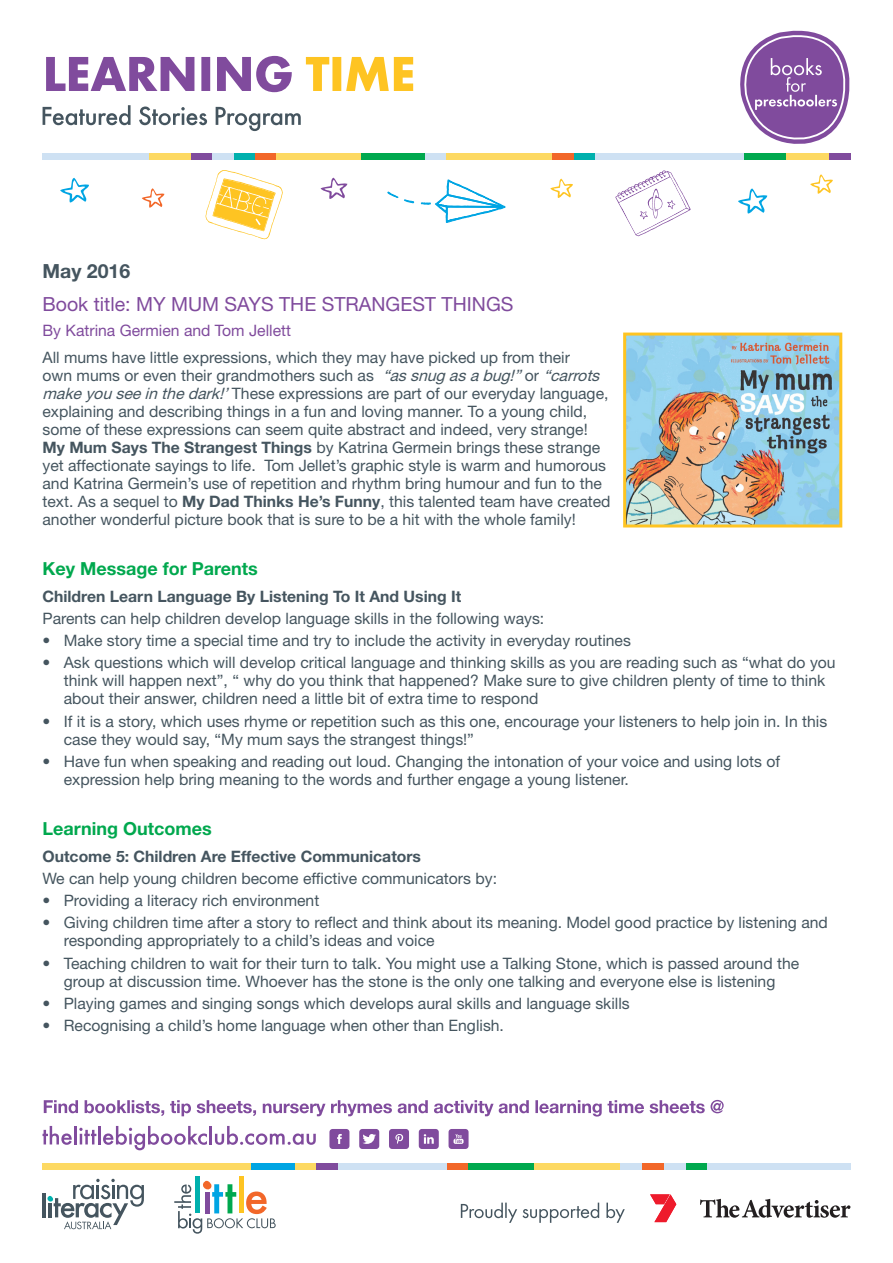
<style>
.page{position:relative;width:893px;height:1263px;background:#fff}
.page>*{position:absolute;margin:0;border:0;box-sizing:border-box;transform-origin:0 0}
.t1{font:19.5px "Helvetica Neue LT Std";color:#804b9d}
.Theme{font:700 19.5px "Helvetica Neue LT Std";color:#45555f}
.Act_Green_sub{font:700 18px "Helvetica Neue LT Std";color:#00a84e}
.Act_Body_bullets{font:15.75px/18px "Helvetica Neue LT Std";color:#45555f}
.Act_body{font:15.75px/18px "Helvetica Neue LT Std";color:#45555f}
.Act_body-2{font:700 15.75px "Helvetica Neue LT Std";color:#45555f}
.Act_Body_bullets-2{font:700 15.75px "Helvetica Neue LT Std";color:#45555f}
.t2{font:15.75px "Helvetica Neue LT Std";color:#804b9d}
.s1{font-style:italic}
.s2{font-weight:700}
</style>
<div class="page">
<svg style="left:740px;top:30px;width:110px;height:114px"></svg>
<div style="left:43px;top:153px;width:106px;height:7px;background:#cee1f3"></div>
<div style="left:149px;top:153px;width:42px;height:7px;background:#fdd962"></div>
<div style="left:191px;top:153px;width:22px;height:7px;background:#804b9d"></div>
<div style="left:213px;top:153px;width:21px;height:7px;background:#cee1f3"></div>
<div style="left:234px;top:153px;width:21px;height:7px;background:#00b0ad"></div>
<div style="left:255px;top:153px;width:21px;height:7px;background:#f26729"></div>
<div style="left:276px;top:153px;width:85px;height:7px;background:#fdd962"></div>
<div style="left:361px;top:153px;width:64px;height:7px;background:#00a84e"></div>
<div style="left:425px;top:153px;width:21px;height:7px;background:#cee1f3"></div>
<div style="left:446px;top:153px;width:107px;height:7px;background:#fdd962"></div>
<div style="left:553px;top:153px;width:21px;height:7px;background:#f26729"></div>
<div style="left:574px;top:153px;width:21px;height:7px;background:#00b0ad"></div>
<div style="left:595px;top:153px;width:149px;height:7px;background:#cee1f3"></div>
<div style="left:744px;top:153px;width:43px;height:7px;background:#00a84e"></div>
<div style="left:787px;top:153px;width:42px;height:7px;background:#fdd962"></div>
<div style="left:829px;top:153px;width:21px;height:7px;background:#804b9d"></div>
<svg style="left:461px;top:1202px;width:164px;height:21px"></svg>
<div style="left:707px;top:1163px;width:143px;height:6px;background:#cee1f3"></div>
<div style="left:685px;top:1163px;width:22px;height:6px;background:#00a84e"></div>
<div style="left:664px;top:1163px;width:21px;height:6px;background:#cee1f3"></div>
<div style="left:642px;top:1163px;width:22px;height:6px;background:#f26729"></div>
<div style="left:620px;top:1163px;width:22px;height:6px;background:#cee1f3"></div>
<div style="left:533px;top:1163px;width:87px;height:6px;background:#fdd962"></div>
<div style="left:468px;top:1163px;width:65px;height:6px;background:#00a84e"></div>
<div style="left:446px;top:1163px;width:22px;height:6px;background:#f26729"></div>
<div style="left:338px;top:1163px;width:108px;height:6px;background:#cee1f3"></div>
<div style="left:316px;top:1163px;width:22px;height:6px;background:#804b9d"></div>
<div style="left:294px;top:1163px;width:22px;height:6px;background:#fdd962"></div>
<div style="left:251px;top:1163px;width:43px;height:6px;background:#00a5e3"></div>
<div style="left:43px;top:1163px;width:208px;height:6px;background:#fdd962"></div>
<svg style="left:700px;top:1199px;width:150px;height:19px"></svg>
<svg style="left:650px;top:1194px;width:26px;height:28px"></svg>
<svg style="left:329px;top:1129px;width:20px;height:20px"></svg>
<svg style="left:419px;top:1129px;width:20px;height:20px"></svg>
<svg style="left:389px;top:1129px;width:20px;height:20px"></svg>
<svg style="left:449px;top:1129px;width:20px;height:20px"></svg>
<svg style="left:359px;top:1129px;width:20px;height:20px"></svg>
<svg style="left:43px;top:1126px;width:29px;height:19px"></svg>
<hr style="left:74px;top:1126px;width:3px;height:18px;background:#804b9d">
<svg style="left:79px;top:1128px;width:17px;height:16px"></svg>
<hr style="left:98px;top:1126px;width:3px;height:18px;background:#804b9d">
<svg style="left:103px;top:1126px;width:213px;height:24px"></svg>
<div style="left:195px;top:1176px;width:5px;height:37px;background:#00b0ad"></div>
<div style="left:239px;top:1176px;width:5px;height:37px;background:#fec422"></div>
<svg style="left:174px;top:1180px;width:102px;height:54px"></svg>
<svg style="left:44px;top:1100px;width:680px;height:16px"></svg>
<svg style="left:306px;top:57px;width:107px;height:34px"></svg>
<svg style="left:46px;top:56px;width:246px;height:36px"></svg>
<svg style="left:43px;top:105px;width:258px;height:26px"></svg>
<img style="left:627px;top:337px;width:211px;height:186px">
<div style="left:623px;top:333px;width:219px;height:194px;border:3px solid #fec422"></div>
<hr style="left:43px;top:1193px;width:3px;height:24px;background:#45555f">
<svg style="left:47px;top:1179px;width:97px;height:50px"></svg>
<svg style="left:550px;top:179px;width:23px;height:19px"></svg>
<svg style="left:738px;top:188px;width:29px;height:25px"></svg>
<svg style="left:321px;top:178px;width:26px;height:21px"></svg>
<svg style="left:206px;top:170px;width:77px;height:69px"></svg>
<svg style="left:615px;top:170px;width:76px;height:66px"></svg>
<svg style="left:421px;top:179px;width:84px;height:44px"></svg>
<svg style="left:404px;top:199px;width:10px;height:4px"></svg>
<svg style="left:387px;top:192px;width:11px;height:6px"></svg>
<svg style="left:60px;top:178px;width:29px;height:24px"></svg>
<svg style="left:142px;top:188px;width:22px;height:20px"></svg>
<svg style="left:810px;top:174px;width:23px;height:20px"></svg>
<p class="Theme" style="left:43px;top:259px;width:89px">May 2016</p>
<p class="t1" style="left:43px;top:293px;width:472px">Book title: MY MUM SAYS THE STRANGEST THINGS</p>
<p class="t2" style="left:43px;top:321px;width:250px">By Katrina Germien and Tom Jellett</p>
<p class="Act_body" style="left:43px;top:348px;width:570px">All mums have little expressions, which they may have picked up from their<br>own mums or even their grandmothers such as <span class="s1">“assnugasabug!”</span>or <span class="s1">“carrots makeyouseeinthedark!’</span>These expressions are part of our everyday language, explaining and describing things in a fun and loving manner. To a young child, some of these expressions can seem quite abstract and indeed, very strange!<br><span class="s2">My Mum Says The Strangest Things</span> by Katrina Germein brings these strange yet affectionate sayings to life. Tom Jellet’s graphic style is warm and humorous and Katrina Germein’s use of repetition and rhythm bring humour and fun to the text. As a sequel to <span class="s2">My Dad Thinks He’s Funny</span>, this talented team have created another wonderful picture book that is sure to be a hit with the whole family!</p>
<p class="Act_Green_sub" style="left:43px;top:558px;width:217px">Key Message for Parents</p>
<p class="Act_body-2" style="left:43px;top:586px;width:420px">Children Learn Language By Listening To It And Using It</p>
<p class="Act_body" style="left:43px;top:609px;width:503px">Parents can help children develop language skills in the following ways:</p>
<p class="Act_Body_bullets" style="left:43px;top:631px;width:590px">• Make story time a special time and try to include the activity in everyday routines</p>
<p class="Act_Body_bullets" style="left:64px;top:654px;width:773px;text-indent:-21px">• Ask questions which will develop critical language and thinking skills as you are reading such as “what do you think will happen next”, “ why do you think that happened? Make sure to give children plenty of time to think about their answer, children need a little bit of extra time to respond</p>
<p class="Act_Body_bullets" style="left:64px;top:712px;width:765px;text-indent:-21px">• If it is a story, which uses rhyme or repetition such as this one, encourage your listeners to help join in. In this case they would say, “My mum says the strangest things!”</p>
<p class="Act_Body_bullets" style="left:64px;top:752px;width:718px;text-indent:-21px">• Have fun when speaking and reading out loud. Changing the intonation of your voice and using lots of expression help bring meaning to the words and further engage a young listener.</p>
<p class="Act_Green_sub" style="left:43px;top:818px;width:171px">Learning Outcomes</p>
<p class="Act_Body_bullets-2" style="left:43px;top:846px;width:380px">Outcome 5: Children Are Effective Communicators</p>
<p class="Act_Body_bullets" style="left:43px;top:869px;width:456px">We can help young children become effictive communicators by:</p>
<p class="Act_Body_bullets" style="left:43px;top:891px;width:278px">• Providing a literacy rich environment</p>
<p class="Act_Body_bullets" style="left:64px;top:914px;width:766px;text-indent:-21px">• Giving children time after a story to reflect and think about its meaning. Model good practice by listening and responding appropriately to a child’s ideas and voice</p>
<p class="Act_Body_bullets" style="left:43px;top:954px;width:758px;text-align:center">• Teaching children to wait for their turn to talk. You might use a Talking Stone, which is passed around the group at discussion time. Whoever has the stone is the only one talking and everyone else is listening</p>
<p class="Act_Body_bullets" style="left:43px;top:994px;width:589px">• Playing games and singing songs which develops aural skills and language skills</p>
<p class="Act_Body_bullets" style="left:43px;top:1016px;width:463px">• Recognising a child’s home language when other than English.</p>
</div>
